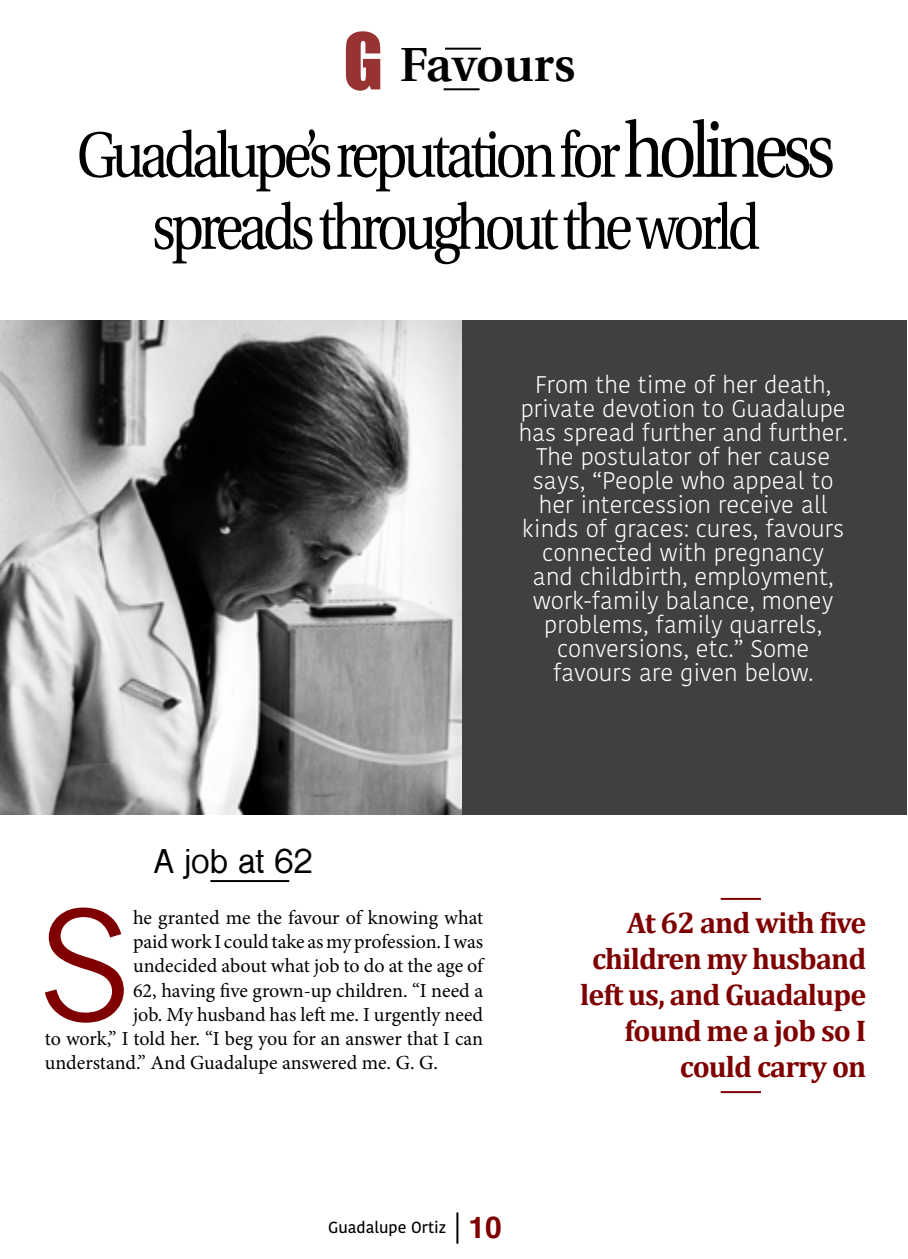
<style>
.page{position:relative;width:908px;height:1259px;background:#fff}
.page>*{position:absolute;margin:0;border:0;box-sizing:border-box;transform-origin:0 0}
.t1{font:149.6px "News Gothic";color:#7f0000}
.t2{font:63.8px/72px "Utopia";letter-spacing:-.08em;color:#000;text-align:center;scale:.85 1}
.t3{font:600 48px "Utopia";color:#000}
.t4{font:700 32px "Shree Dev 0714";color:#000}
.t5{font:700 30px/36px "Cambria";letter-spacing:-.03em;color:#7f0000;text-align:right}
.t6{font:700 30px "Helvetica";color:#7f0000}
.t7{font:300 24px/24px "Kohinoor Devanagari";color:#fff;text-align:center}
.t8{font:20px "Minion Pro";letter-spacing:-.005em;color:#000}
.t9{font:500 16px "Kohinoor Bangla";color:#000}
.s1{font-family:"Impact";font-weight:400;font-size:72px;color:#7f0000}
.s2{font-size:77.8px}
</style>
<div class="page">
<hr style="left:456px;top:1212px;width:2px;height:31px;background:#000">
<div style="left:456px;top:320px;width:450px;height:495px;background:#404040"></div>
<hr style="left:210px;top:880px;width:79px;height:2px;background:#000">
<hr style="left:720px;top:898px;width:40px;height:2px;background:#7f0000">
<hr style="left:720px;top:1091px;width:40px;height:2px;background:#7f0000">
<img style="left:0;top:320px;width:461px;height:495px">
<hr style="left:445px;top:48px;width:35px;height:2px;background:#000">
<hr style="left:443px;top:88px;width:36px;height:2px;background:#000">
<h3 class="t3" style="left:343px;top:37px;width:233px"><span class="s1">G</span> Favours</h3>
<h2 class="t2" style="left:77px;top:120px;width:893px">Guadalupe’s reputation for<span class="s2">holiness </span>spreads throughout the world</h2>
<p class="t7" style="left:518px;top:372px;width:330px">From the time of her death, private devotion to Guadalupe has spread further and further.<br>The postulator of her cause says, “People who appeal to her intercession receive all kinds of graces: cures, favours connected with pregnancy<br>and childbirth, employment, work-family balance, money problems, family quarrels, conversions, etc.” Some favours are given below.</p>
<h3 class="t4" style="left:154px;top:843px;width:160px">A job at 62</h3>
<h1 class="t1" style="left:36px;top:879px;width:98px">S</h1>
<p class="t8" style="left:133px;top:904px;width:351px">he granted me the favour of knowing what</p>
<p class="t8" style="left:133px;top:928px;width:351px">paid work I could take as my profession. I was</p>
<p class="t8" style="left:133px;top:952px;width:351px">undecided about what job to do at the age of</p>
<p class="t8" style="left:133px;top:976px;width:351px">62, having five grown-up children. “I need a</p>
<p class="t8" style="left:133px;top:1000px;width:351px">job. My husband has left me. I urgently need</p>
<p class="t8" style="left:45px;top:1024px;width:439px">to work,” I told her. “I beg you for an answer that I can</p>
<p class="t8" style="left:45px;top:1048px;width:394px">understand.” And Guadalupe answered me. G. G.</p>
<p class="t9" style="left:328px;top:1214px;width:119px">Guadalupe Ortiz</p>
<p class="t6" style="left:468px;top:1203px;width:35px">10</p>
<p class="t5" style="left:580px;top:904px;width:287px">At 62 and with five children my husband left us, and Guadalupe found me a job so I could carry on</p>
</div>
